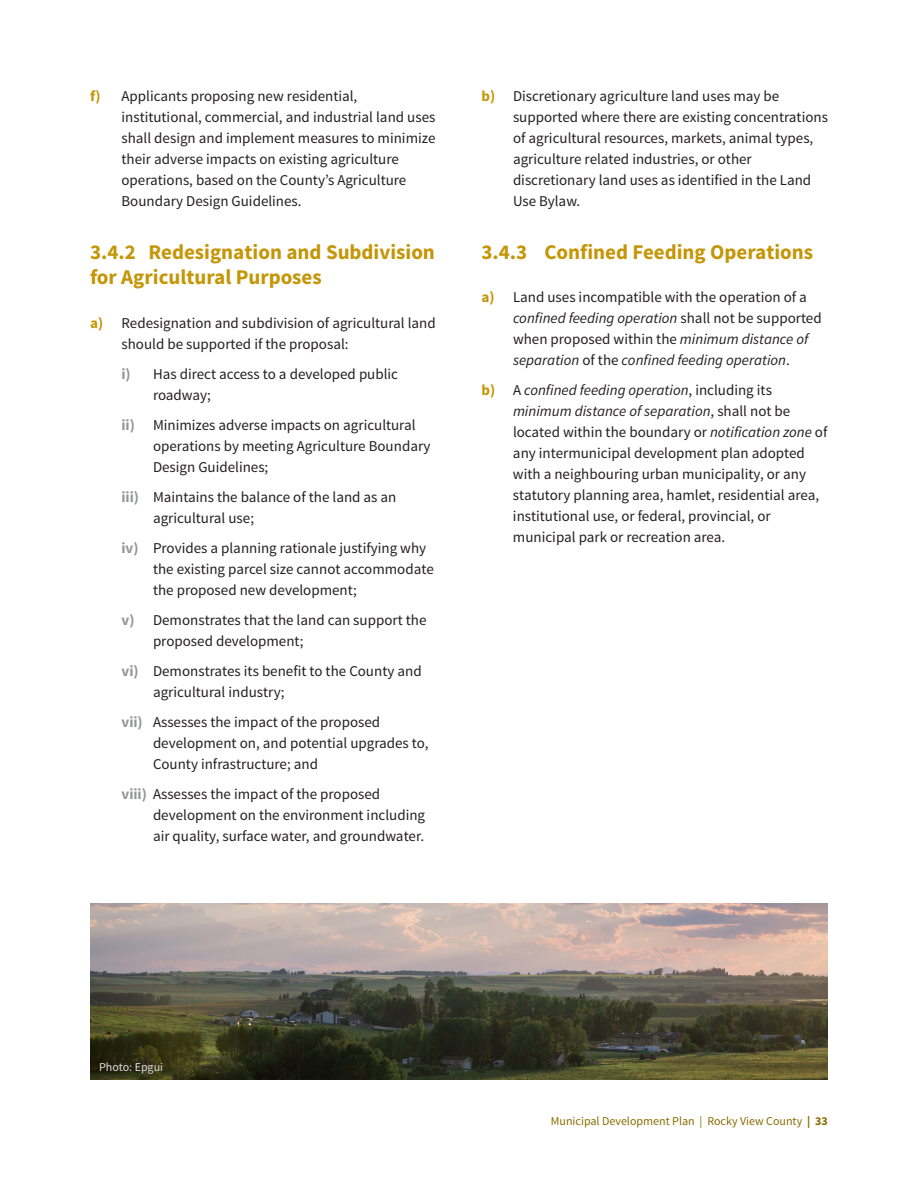
<style>
.page{position:relative;width:918px;height:1188px;background:#fff}
.page>*{position:absolute;margin:0;border:0;box-sizing:border-box;transform-origin:0 0}
.t1{font:700 21px/25.5px "Source Sans Pro";color:#c49608}
.t2{font:15px/21px "Source Sans Pro";color:#231f20}
.t3{font:12px "Source Sans Pro";color:#886c00}
.Graphics__Grey{font:12px "Source Sans Pro";color:#dddee0}
.s1{font-weight:700;color:#c49608}
.s2{font-weight:700;color:#939598}
.s3{font-style:italic}
.s4{font-weight:700}
</style>
<div class="page">
<img style="left:90px;top:904px;width:738px;height:176px">
<p class="t2" style="left:122px;top:86px;width:315px;text-indent:-32px"><span class="s1">f)</span> Applicants proposing new residential, institutional, commercial, and industrial land uses shall design and implement measures to minimize their adverse impacts on existing agriculture operations, based on the County’s Agriculture Boundary Design Guidelines.</p>
<p class="t1" style="left:90px;top:240px;width:347px">3.4.2 Redesignation and Subdivision for Agricultural Purposes</p>
<p class="t2" style="left:122px;top:313px;width:316px;text-indent:-32px"><span class="s1">a)</span> Redesignation and subdivision of agricultural land should be supported if the proposal:</p>
<p class="t2" style="left:153px;top:364px;width:247px;text-indent:-32px"><span class="s2">i)</span> Has direct access to a developed public roadway;</p>
<p class="t2" style="left:153px;top:415px;width:279px;text-indent:-32px"><span class="s2">ii)</span> Minimizes adverse impacts on agricultural operations by meeting Agriculture Boundary<br>Design Guidelines;</p>
<p class="t2" style="left:153px;top:487px;width:245px;text-indent:-32px"><span class="s2">iii)</span> Maintains the balance of the land as an agricultural use;</p>
<p class="t2" style="left:153px;top:538px;width:282px;text-indent:-32px"><span class="s2">iv)</span> Provides a planning rationale justifying why the existing parcel size cannot accommodate the proposed new development;</p>
<p class="t2" style="left:153px;top:610px;width:275px;text-indent:-32px"><span class="s2">v)</span> Demonstrates that the land can support the proposed development;</p>
<p class="t2" style="left:153px;top:661px;width:270px;text-indent:-32px"><span class="s2">vi)</span> Demonstrates its benefit to the County and agricultural industry;</p>
<p class="t2" style="left:153px;top:712px;width:277px;text-indent:-32px"><span class="s2">vii)</span> Assesses the impact of the proposed development on, and potential upgrades to,<br>County infrastructure; and</p>
<p class="t2" style="left:153px;top:784px;width:274px;text-indent:-32px"><span class="s2">viii)</span> Assesses the impact of the proposed development on the environment including air quality, surface water, and groundwater.</p>
<p class="t2" style="left:513px;top:86px;width:316px;text-indent:-32px"><span class="s1">b)</span> Discretionary agriculture land uses may be supported where there are existing concentrations of agricultural resources, markets, animal types, agriculture related industries, or other discretionary land uses as identified in the Land Use Bylaw.</p>
<p class="t1" style="left:482px;top:240px;width:333px">3.4.3 Confined Feeding Operations</p>
<p class="t2" style="left:513px;top:287px;width:310px;text-indent:-32px"><span class="s1">a)</span> Land uses incompatible with the operation of a <span class="s3">confined feeding operation</span> shall not be supported when proposed within the <span class="s3">minimum distance of separation</span> of the <span class="s3">confined feeding operation</span>.</p>
<p class="t2" style="left:513px;top:380px;width:316px;text-indent:-31px"><span class="s1">b)</span> A <span class="s3">confined feeding operation</span>, including its <span class="s3">minimum distance of separation</span>, shall not be located within the boundary or <span class="s3">notification zone</span> of any intermunicipal development plan adopted with a neighbouring urban municipality, or any statutory planning area, hamlet, residential area, institutional use, or federal, provincial, or municipal park or recreation area.</p>
<p class="Graphics__Grey" style="left:99px;top:1060px;width:66px">Photo: Epgui</p>
<p class="t3" style="left:551px;top:1114px;width:279px">Municipal Development Plan | Rocky View County <span class="s4">| 33</span></p>
</div>
